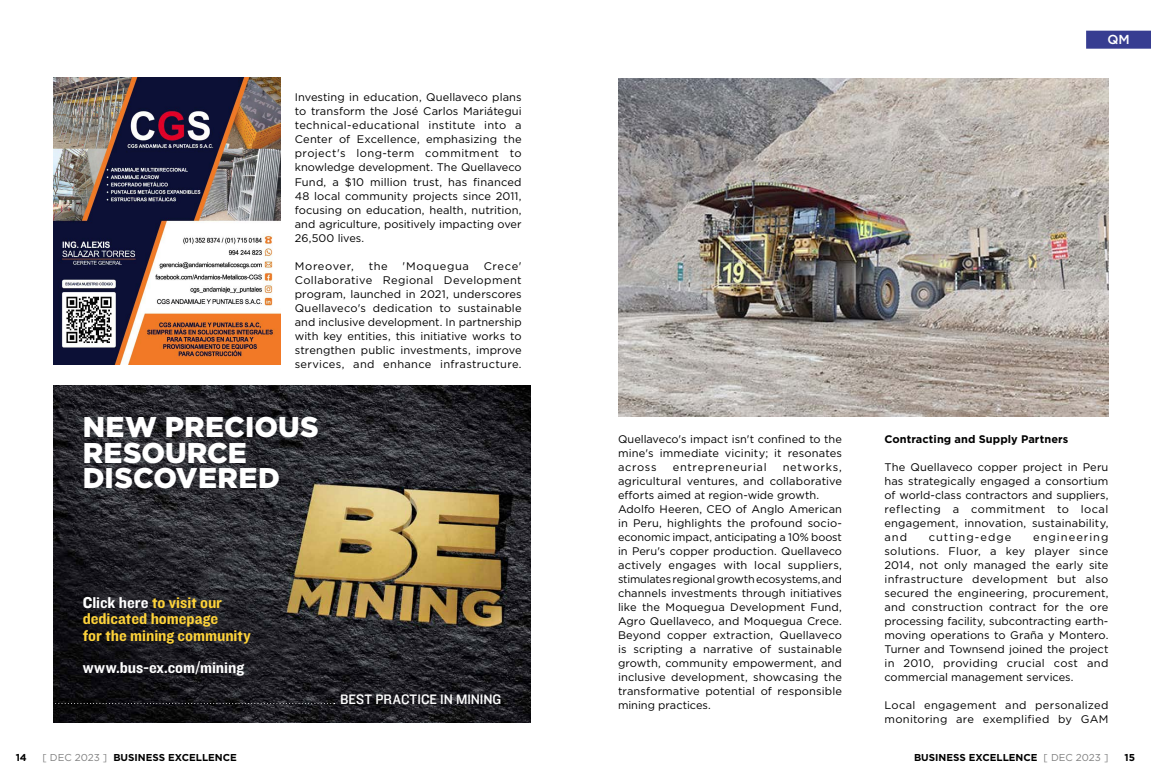
<style>
.page{position:relative;width:1151px;height:783px;background:#fff}
.page>*{position:absolute;margin:0;border:0;box-sizing:border-box;transform-origin:0 0}
.t1{font:900 28.5px/25.5px "Gotham HTF";letter-spacing:.005em;color:#fff}
.t2{font:16.3px/16.3px "Knockout HTF51 Middleweight";color:#fed33a}
.t3{font:16.3px "Knockout HTF51 Middleweight";color:#fff}
.t4{font:14.3px "Knockout HTF31 Junior Middlewt";letter-spacing:-.005em;color:#fff}
.Header_folio{font:500 13px "Gotham";color:#fff}
.Body_first_para{font:11px/14px "Gotham";letter-spacing:.01em;color:#000;text-align:justify}
.Body_first_para-2{font:700 11px "Gotham";letter-spacing:.005em;color:#000}
.Body_first_para-3{font:11px "Gotham";letter-spacing:.065em;color:#000}
.Body_first_para-4{font:11px "Gotham";letter-spacing:.09em;color:#000}
.Body_first_para-5{font:11px "Gotham";letter-spacing:.055em;color:#000}
.Body_first_para-6{font:11px "Gotham";letter-spacing:.06em;color:#000}
.t5{font:700 10px "Gotham";color:#000}
.s1{color:#fff}
.s2{font-weight:400;color:#808080}
</style>
<div class="page">
<div style="left:1086px;top:31px;width:65px;height:18px;background:#373d91"></div>
<img style="left:54px;top:78px;width:227px;height:286px">
<img style="left:618px;top:78px;width:490px;height:338px">
<img style="left:54px;top:385px;width:476px;height:337px">
<svg style="left:54px;top:702px;width:281px;height:1px"></svg>
<p class="Body_first_para" style="left:295px;top:90px;width:228px">Investing in education, Quellaveco plans to transform the José Carlos Mariátegui technical-educational institute into a Center of Excellence, emphasizing the project's long-term commitment to knowledge development. The Quellaveco Fund, a $10 million trust, has financed 48 local community projects since 2011, focusing on education, health, nutrition, and agriculture, positively impacting over 26,500 lives.</p>
<p class="Body_first_para-5" style="left:295px;top:258px;width:61px">Moreover,</p>
<p class="Body_first_para" style="left:369px;top:258px;width:21px">the</p>
<p class="Body_first_para-6" style="left:403px;top:258px;width:68px">'Moquegua</p>
<p class="Body_first_para" style="left:295px;top:258px;width:228px;text-indent:189px">Crece' Collaborative Regional Development program, launched in 2021, underscores Quellaveco's dedication to sustainable and inclusive development. In partnership with key entities, this initiative works to strengthen public investments, improve services, and enhance infrastructure.</p>
<p class="t1" style="left:83px;top:413px;width:237px">NEW PRECIOUS<br>RESOURCE<br>DISCOVERED</p>
<p class="t2" style="left:83px;top:594px;width:169px"><span class="s1">Click here</span> to visit our dedicated homepage<br>for the mining community</p>
<p class="t3" style="left:83px;top:659px;width:163px">www.bus-ex.com/mining</p>
<p class="t4" style="left:340px;top:691px;width:163px">BEST PRACTICE IN MINING</p>
<p class="Header_folio" style="left:1108px;top:31px;width:24px">QM</p>
<p class="Body_first_para" style="left:618px;top:431px;width:225px">Quellaveco's impact isn't confined to the mine's immediate vicinity; it resonates across</p>
<p class="Body_first_para" style="left:618px;top:459px;width:225px;text-indent:165px">networks, agricultural ventures, and collaborative efforts aimed at region-wide growth.</p>
<p class="Body_first_para" style="left:618px;top:501px;width:225px">Adolfo Heeren, CEO of Anglo American in Peru, highlights the profound socio&shy;economic impact, anticipating a 10% boost in Peru's copper production. Quellaveco actively engages with local suppliers, stimulates regional growth ecosystems, and channels investments through initiatives like the Moquegua Development Fund, Agro Quellaveco, and Moquegua Crece.<br>Beyond copper extraction, Quellaveco is scripting a narrative of sustainable growth, community empowerment, and inclusive development, showcasing the transformative potential of responsible mining practices.</p>
<p class="Body_first_para-3" style="left:673px;top:459px;width:95px">entrepreneurial</p>
<p class="Body_first_para-2" style="left:884px;top:431px;width:185px">Contracting and Supply Partners</p>
<p class="Body_first_para" style="left:884px;top:459px;width:225px">The Quellaveco copper project in Peru has strategically engaged a consortium of world-class contractors and suppliers, reflecting a commitment to local engagement, innovation, sustainability, and</p>
<p class="Body_first_para-4" style="left:929px;top:529px;width:84px">cutting-edge</p>
<p class="Body_first_para" style="left:884px;top:529px;width:225px;text-indent:149px">engineering solutions. Fluor, a key player since 2014, not only managed the early site infrastructure development but also secured the engineering, procurement, and construction contract for the ore processing facility, subcontracting earth&shy;moving operations to Graña y Montero.<br>Turner and Townsend joined the project in 2010, providing crucial cost and commercial management services.</p>
<p class="Body_first_para" style="left:884px;top:697px;width:225px">Local engagement and personalized monitoring are exemplified by GAM</p>
<p class="t5" style="left:16px;top:750px;width:13px">14</p>
<p class="t5" style="left:43px;top:750px;width:196px"><span class="s2">[ DEC 2023 ]</span> BUSINESS EXCELLENCE</p>
<p class="t5" style="left:914px;top:750px;width:196px">BUSINESS EXCELLENCE <span class="s2">[ DEC 2023 ]</span></p>
<p class="t5" style="left:1124px;top:750px;width:12px">15</p>
</div>
